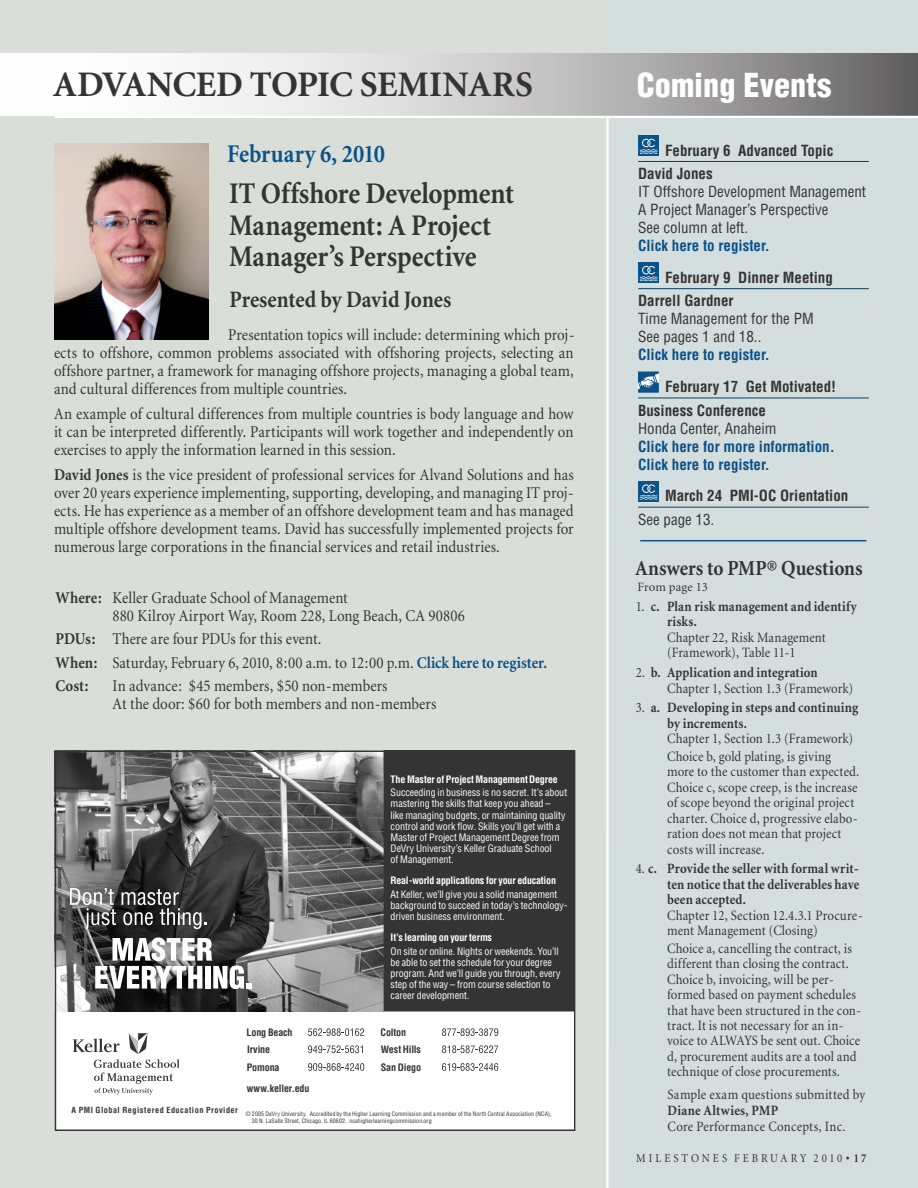
<style>
.page{position:relative;width:918px;height:1188px;background:#fff}
.page>*{position:absolute;margin:0;border:0;box-sizing:border-box;transform-origin:0 0}
.t1{font:700 36px "Minion";letter-spacing:-.01em;color:#353434}
.t2{font:900 condensed 32.25px "Helvetica";color:#fff}
.t3{font:700 30px/31.5px "Minion";letter-spacing:-.005em;color:#353434;scale:.9 1}
.t4{font:700 25.5px "Minion";color:#0b5288;scale:.9 1}
.t5{font:700 23.55px "Minion";color:#353434;scale:.9 1}
.t6{font:700 21.45px "Minion";color:#353434;scale:.9 1}
.t7{font:16.5px/18px "Minion";letter-spacing:.005em;color:#353434;scale:.9 1}
.t8{font:condensed 15px/18px "Helvetica";color:#353434}
.t9{font:700 condensed 15px/23.4px "Helvetica";color:#353434}
.t10{font:700 condensed 15px/18px "Helvetica";color:#0b5288}
.t11{font:14.25px/15.5px "Minion";letter-spacing:.01em;color:#353434;scale:.9 1}
.t12{font:700 14.25px/15.5px "Minion";letter-spacing:.01em;color:#353434;scale:.9 1}
.t13{font:12.75px "Minion";letter-spacing:.005em;color:#353434}
.t14{font:12px "Minion";letter-spacing:.275em;color:#353434;scale:.9 1}
.t15{font:condensed 10.05px/11.1px "Helvetica";letter-spacing:-.01em;color:#fff}
.t16{font:700 condensed 10.05px "Helvetica";letter-spacing:-.02em;color:#fff}
.t17{font:700 condensed 10.05px/17.4px "Helvetica";letter-spacing:-.015em;color:#353434}
.t18{font:700 condensed 8.25px "Helvetica";letter-spacing:.06em;color:#353434}
.t19{font:condensed 6px/7.2px "Helvetica";letter-spacing:.01em;color:#353434}
.s1{font-weight:700}
.s2{font-weight:700;color:#0b5288}
.s3{font-weight:400}
</style>
<div class="page">
<div style="left:0;top:0;width:610px;height:1188px;background:#daded9"></div>
<div style="left:606px;top:0;width:312px;height:1188px;background:#d4dede"></div>
<hr style="left:606px;top:62px;width:3px;height:1126px;background:#fff">
<svg style="left:0;top:54px;width:918px;height:62px"></svg>
<div style="left:55px;top:751px;width:521px;height:378px;background:#fff"></div>
<img style="left:54px;top:750px;width:330px;height:262px">
<svg style="left:70px;top:888px;width:46px;height:41px"></svg>
<svg style="left:122px;top:889px;width:85px;height:40px"></svg>
<svg style="left:95px;top:938px;width:157px;height:51px"></svg>
<svg style="left:308px;top:1028px;width:56px;height:8px"></svg>
<svg style="left:308px;top:1045px;width:55px;height:8px"></svg>
<svg style="left:308px;top:1063px;width:56px;height:8px"></svg>
<svg style="left:442px;top:1028px;width:56px;height:8px"></svg>
<svg style="left:442px;top:1045px;width:56px;height:8px"></svg>
<svg style="left:442px;top:1063px;width:56px;height:8px"></svg>
<svg style="left:73px;top:1033px;width:107px;height:62px"></svg>
<div style="left:384px;top:751px;width:190px;height:260px;background:#353434"></div>
<div style="left:384px;top:750px;width:191px;height:261px;border:1px solid #353434"></div>
<img style="left:54px;top:144px;width:154px;height:196px">
<hr style="left:638px;top:161px;width:231px;height:1px;background:#0f3e5d">
<hr style="left:638px;top:288px;width:231px;height:1px;background:#0f3e5d">
<hr style="left:638px;top:398px;width:231px;height:1px;background:#0f3e5d">
<hr style="left:638px;top:507px;width:231px;height:1px;background:#0f3e5d">
<div style="left:638px;top:135px;width:21px;height:21px;background:#0b5288"></div>
<svg style="left:640px;top:139px;width:17px;height:15px"></svg>
<svg style="left:638px;top:262px;width:21px;height:21px"></svg>
<svg style="left:640px;top:266px;width:17px;height:15px"></svg>
<div style="left:638px;top:372px;width:21px;height:20px;background:#0b5288"></div>
<svg style="left:638px;top:373px;width:21px;height:16px"></svg>
<div style="left:638px;top:481px;width:21px;height:20px;background:#0b5288"></div>
<svg style="left:640px;top:484px;width:17px;height:16px"></svg>
<hr style="left:640px;top:540px;width:226px;height:1px;background:#0b5288">
<hr style="left:55px;top:116px;width:863px;height:2px;background:#fff">
<h1 class="t1" style="left:53px;top:66px;width:481px">ADVANCED TOPIC SEMINARS</h1>
<h2 class="t2" style="left:637px;top:65px;width:196px">Coming Events</h2>
<h3 class="t4" style="left:227px;top:141px;width:177px">February 6, 2010</h3>
<h3 class="t3" style="left:229px;top:179px;width:318px">IT Offshore Development<br>Management: A Project<br>Manager’s Perspective</h3>
<h3 class="t5" style="left:230px;top:288px;width:248px">Presented by David Jones</h3>
<p class="t7" style="left:54px;top:327px;width:580px;text-align:justify;text-indent:174px">Presentation topics will include: determining which proj&shy;ects to offshore, common problems associated with offshoring projects, selecting an offshore partner, a framework for managing offshore projects, managing a global team, and cultural differences from multiple countries.</p>
<p class="t7" style="left:54px;top:406px;width:579px;text-align:justify">An example of cultural differences from multiple countries is body language and how it can be interpreted differently. Participants will work together and independently on exercises to apply the information learned in this session.</p>
<p class="t7" style="left:54px;top:467px;width:579px;text-align:justify"><span class="s1">David Jones</span> is the vice president of professional services for Alvand Solutions and has over 20 years experience implementing, supporting, developing, and managing IT proj&shy;ects. He has experience as a member of an offshore development team and has managed multiple offshore development teams. David has successfully implemented projects for numerous large corporations in the financial services and retail industries.</p>
<p class="t7" style="left:113px;top:589px;width:393px;text-indent:-57px"><span class="s1">Where:</span> Keller Graduate School of Management<br>880 Kilroy Airport Way, Room 228, Long Beach, CA 90806</p>
<p class="t7" style="left:56px;top:628px;width:548px;line-height:23.4px"><span class="s1">PDUs:</span> There are four PDUs for this event.<br><span class="s1">When:</span> Saturday, February 6, 2010, 8:00 a.m. to 12:00 p.m. <span class="s2">Click here to register.<br></span><span class="s1">Cost:</span></p>
<p class="t7" style="left:113px;top:678px;width:361px">In advance: $45 members, $50 non-members<br>At the door: $60 for both members and non-members</p>
<p class="t16" style="left:391px;top:773px;width:169px">The Master of Project ManagementDegree</p>
<p class="t15" style="left:391px;top:787px;width:178px">Succeeding in business is no secret. It’s about mastering the skills that keep you ahead –<br>like managing budgets, or maintaining quality control and work flow. Skills you’ll get with a Master of Project Management Degree from DeVry University’s Keller Graduate School<br>of Management.</p>
<p class="t16" style="left:391px;top:874px;width:167px">Real-world applications for your education</p>
<p class="t15" style="left:391px;top:888px;width:178px">At Keller, we’ll give you a solid management background to succeed in today’s technology&shy;driven business environment.</p>
<p class="t16" style="left:391px;top:931px;width:103px">It’s learning on your terms</p>
<p class="t15" style="left:391px;top:945px;width:172px">On site or online. Nights or weekends. You’ll be able to set the schedule for your degree program. And we’ll guide you through, every step of the way – from course selection to career development.</p>
<p class="t18" style="left:72px;top:1105px;width:168px">A PMI Global Registered Education Provider</p>
<p class="t17" style="left:247px;top:1023px;width:48px">Long Beach</p>
<p class="t17" style="left:247px;top:1058px;width:34px">Pomona</p>
<p class="t17" style="left:247px;top:1041px;width:25px">Irvine</p>
<p class="t17" style="left:381px;top:1024px;width:42px">Colton<br>West Hills<br>San Diego</p>
<p class="t17" style="left:247px;top:1080px;width:64px">www.keller.edu</p>
<p class="t19" style="left:252px;top:1110px;width:301px;text-indent:-6px">© 2005 DeVry University. Accredited by the Higher Learning Commission and a member of the North Central Association (NCA),<br>30 N. LaSalle Street, Chicago, IL 60602. ncahigherlearningcommission.org</p>
<p class="t9" style="left:638px;top:138px;width:197px;text-indent:27px">February 6 Advanced Topic<br>David Jones</p>
<p class="t8" style="left:638px;top:182px;width:229px">IT Offshore Development Management<br>A Project Manager’s Perspective<br>See column at left.</p>
<p class="t10" style="left:638px;top:237px;width:133px">Click here to register.</p>
<p class="t9" style="left:638px;top:266px;width:196px;text-indent:27px">February 9 Dinner Meeting<br>Darrell Gardner</p>
<p class="t8" style="left:638px;top:310px;width:177px">Time Management for the PM<br>See pages 1 and 18..</p>
<p class="t10" style="left:638px;top:346px;width:133px">Click here to register.</p>
<p class="t9" style="left:638px;top:375px;width:200px;text-indent:27px">February 17 Get Motivated!<br>Business Conference</p>
<p class="t8" style="left:638px;top:419px;width:140px">Honda Center, Anaheim</p>
<p class="t10" style="left:638px;top:437px;width:198px">Click here for more information.<br>Click here to register.</p>
<p class="t9" style="left:665px;top:484px;width:185px">March 24 PMI-OC Orientation</p>
<p class="t8" style="left:638px;top:510px;width:78px">See page 13.</p>
<h3 class="t6" style="left:635px;top:557px;width:254px">Answers to PMP® Questions</h3>
<p class="t12" style="left:667px;top:599px;width:212px;text-indent:-32px"><span class="s3">1.</span> c. Plan risk management and identify risks.</p>
<p class="t11" style="left:667px;top:630px;width:178px">Chapter 22, Risk Management (Framework), Table 11-1</p>
<p class="t11" style="left:667px;top:665px;width:208px;text-indent:-32px">2. <span class="s1">b. Application and integration<br></span>Chapter 1, Section 1.3 (Framework)</p>
<p class="t12" style="left:667px;top:701px;width:214px;text-indent:-32px"><span class="s3">3.</span> a. Developing in steps and continuing by increments.</p>
<p class="t11" style="left:667px;top:730px;width:208px;line-height:17.5px">Chapter 1, Section 1.3 (Framework)<br>Choice b, gold plating, is giving</p>
<p class="t11" style="left:667px;top:765px;width:215px">more to the customer than expected.<br>Choice c, scope creep, is the increase of scope beyond the original project charter. Choice d, progressive elabo&shy;ration does not mean that project costs will increase.</p>
<p class="t12" style="left:667px;top:861px;width:215px;text-align:justify;text-indent:-32px"><span class="s3">4.</span> c. Provide the seller with formal writ&shy;ten notice that the deliverables have been accepted.</p>
<p class="t11" style="left:667px;top:908px;width:219px">Chapter 12, Section 12.4.3.1 Procure&shy;ment Management (Closing)</p>
<p class="t11" style="left:667px;top:941px;width:217px">Choice a, cancelling the contract, is different than closing the contract.<br>Choice b, invoicing, will be per&shy;formed based on payment schedules that have been structured in the con&shy;tract. It is not necessary for an in&shy;voice to ALWAYS be sent out. Choice d, procurement audits are a tool and technique of close procurements.</p>
<p class="t11" style="left:667px;top:1088px;width:221px">Sample exam questions submitted by</p>
<p class="t12" style="left:667px;top:1103px;width:125px">Diane Altwies, PMP</p>
<p class="t11" style="left:667px;top:1119px;width:199px">Core Performance Concepts, Inc.</p>
<p class="t14" style="left:636px;top:1152px;width:257px">MILESTONES FEBRUARY 2010<span class="s1">• 17</span></p>
<p class="t13" style="left:638px;top:581px;width:72px">From page 13</p>
</div>
